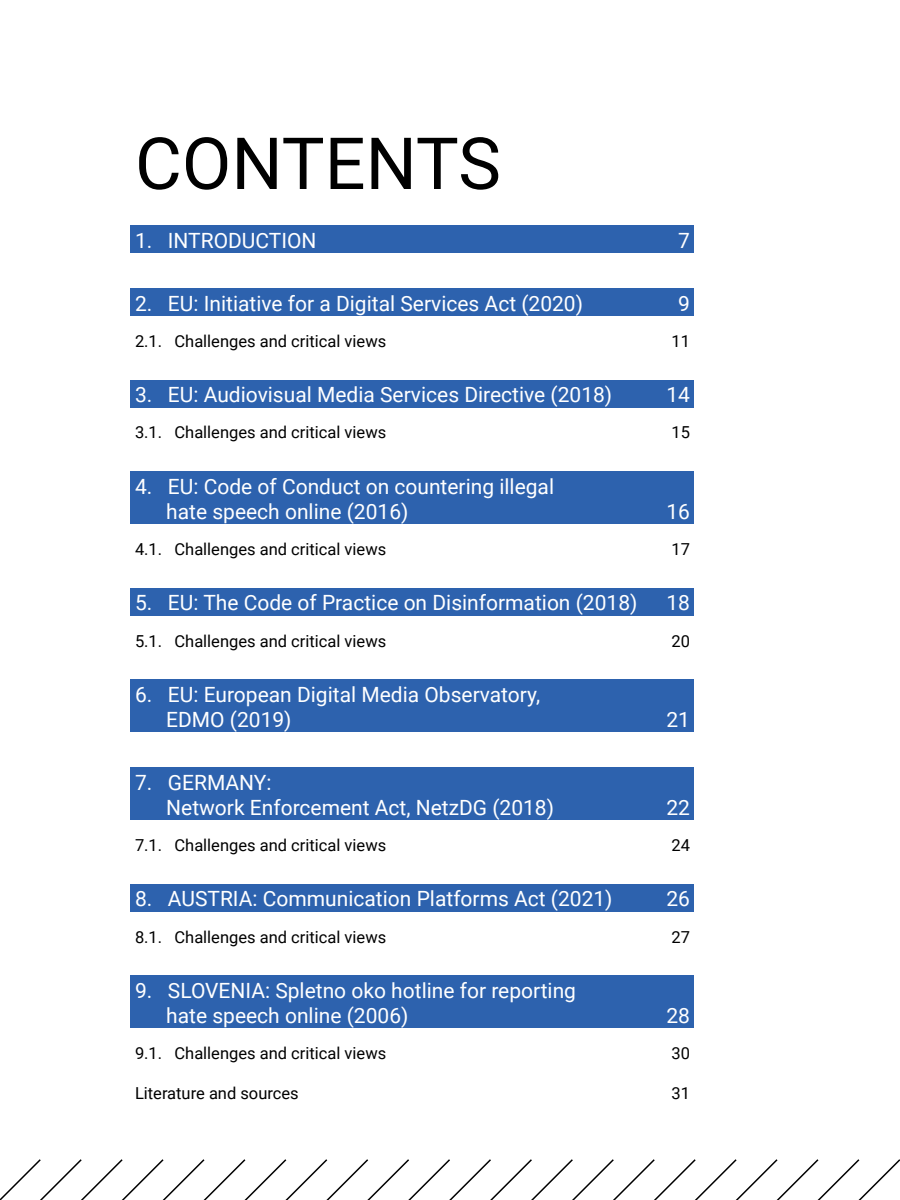
<style>
.page{position:relative;width:900px;height:1200px;background:#fff}
.page>*{position:absolute;margin:0;border:0;box-sizing:border-box;transform-origin:0 0}
.Heading_TOC{font:72px "Roboto";color:#000}
.t1{font:21px/25.2px "Roboto";color:#fff}
.t2{font:16.5px "Roboto";color:#000}
</style>
<div class="page">
<svg style="left:0;top:1159px;width:900px;height:41px"></svg>
<div style="left:130px;top:226px;width:564px;height:27px;background:#2d62ae"></div>
<div style="left:130px;top:288px;width:564px;height:28px;background:#2d62ae"></div>
<div style="left:130px;top:380px;width:564px;height:27px;background:#2d62ae"></div>
<div style="left:130px;top:471px;width:564px;height:53px;background:#2d62ae"></div>
<div style="left:130px;top:588px;width:564px;height:27px;background:#2d62ae"></div>
<div style="left:130px;top:680px;width:564px;height:52px;background:#2d62ae"></div>
<div style="left:130px;top:767px;width:564px;height:53px;background:#2d62ae"></div>
<div style="left:130px;top:884px;width:564px;height:28px;background:#2d62ae"></div>
<div style="left:130px;top:976px;width:564px;height:52px;background:#2d62ae"></div>
<p class="Heading_TOC" style="left:135px;top:113px;width:367px">CONTENTS</p>
<p class="t1" style="left:135px;top:227px;width:183px">1. INTRODUCTION</p>
<p class="t1" style="left:678px;top:227px;width:13px">7</p>
<p class="t1" style="left:135px;top:290px;width:450px">2. EU: Initiative for a Digital Services Act (2020)</p>
<p class="t1" style="left:678px;top:290px;width:13px">9</p>
<p class="t2" style="left:135px;top:329px;width:253px">2.1. Challenges and critical views</p>
<p class="t2" style="left:671px;top:329px;width:20px">11</p>
<p class="t1" style="left:135px;top:381px;width:479px">3. EU: Audiovisual Media Services Directive (2018)</p>
<p class="t1" style="left:666px;top:381px;width:25px">14</p>
<p class="t2" style="left:135px;top:421px;width:253px">3.1. Challenges and critical views</p>
<p class="t2" style="left:671px;top:421px;width:20px">15</p>
<p class="t1" style="left:166px;top:473px;width:389px;text-indent:-31px">4. EU: Code of Conduct on countering illegal hate speech online (2016)</p>
<p class="t1" style="left:666px;top:498px;width:25px">16</p>
<p class="t2" style="left:135px;top:538px;width:253px">4.1. Challenges and critical views</p>
<p class="t2" style="left:671px;top:538px;width:20px">17</p>
<p class="t1" style="left:135px;top:589px;width:504px">5. EU: The Code of Practice on Disinformation (2018)</p>
<p class="t1" style="left:666px;top:589px;width:25px">18</p>
<p class="t2" style="left:135px;top:629px;width:253px">5.1. Challenges and critical views</p>
<p class="t2" style="left:671px;top:629px;width:20px">20</p>
<p class="t1" style="left:166px;top:681px;width:375px;text-indent:-31px">6. EU: European Digital Media Observatory,<br>EDMO (2019)</p>
<p class="t1" style="left:666px;top:706px;width:25px">21</p>
<p class="t1" style="left:166px;top:769px;width:389px;text-indent:-31px">7. GERMANY:<br>Network Enforcement Act, NetzDG (2018)</p>
<p class="t1" style="left:666px;top:794px;width:25px">22</p>
<p class="t2" style="left:135px;top:834px;width:253px">7.1. Challenges and critical views</p>
<p class="t2" style="left:671px;top:834px;width:20px">24</p>
<p class="t1" style="left:135px;top:885px;width:479px">8. AUSTRIA: Communication Platforms Act (2021)</p>
<p class="t1" style="left:666px;top:885px;width:25px">26</p>
<p class="t2" style="left:135px;top:925px;width:253px">8.1. Challenges and critical views</p>
<p class="t2" style="left:671px;top:925px;width:20px">27</p>
<p class="t1" style="left:166px;top:977px;width:411px;text-indent:-31px">9. SLOVENIA: Spletno oko hotline for reporting hate speech online (2006)</p>
<p class="t1" style="left:666px;top:1002px;width:25px">28</p>
<p class="t2" style="left:135px;top:1042px;width:253px">9.1. Challenges and critical views</p>
<p class="t2" style="left:671px;top:1042px;width:20px">30</p>
<p class="t2" style="left:135px;top:1081px;width:165px">Literature and sources</p>
<p class="t2" style="left:671px;top:1081px;width:20px">31</p>
</div>
